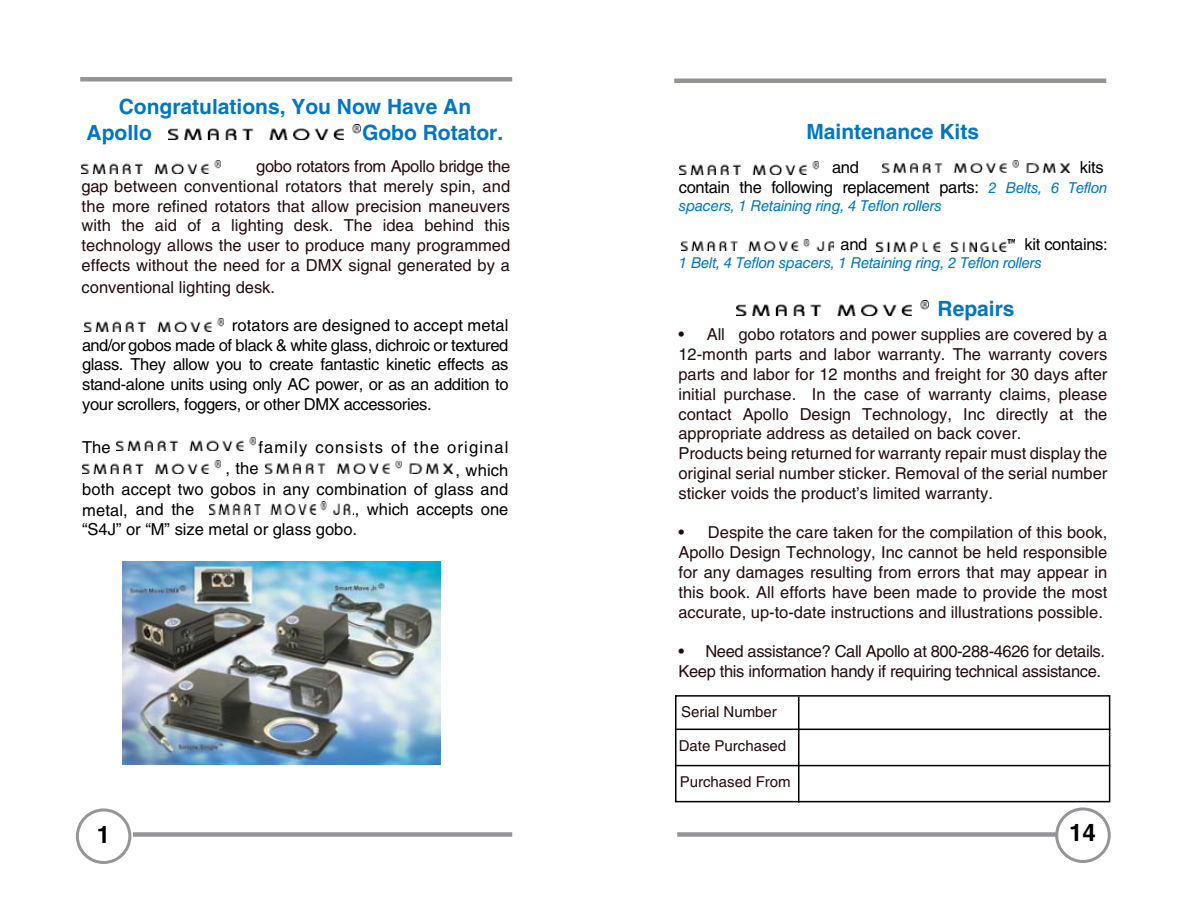
<style>
.page{position:relative;width:1188px;height:918px;background:#fff}
.page>*{position:absolute;margin:0;border:0;box-sizing:border-box;transform-origin:0 0}
.t1{font:700 24px "Helvetica LT Std";color:#000}
.t2{font:700 21px/25.2px "Helvetica LT Std";color:#0076bf}
.t3{font:16.5px/19.8px "Helvetica LT Std";color:#240c0d;text-align:justify}
.t4{font:16.5px/19.8px "Helvetica LT Std";color:#000;text-align:justify}
.t5{font:16.5px/19.8px "Helvetica LT Std";letter-spacing:-.02em;color:#240c0d}
.t6{font:16.5px/19.8px "Helvetica LT Std";letter-spacing:-.02em;color:#000;text-align:right}
.t7{font:16.5px/21px "Helvetica LT Std";letter-spacing:.07em;color:#000}
.t8{font:italic 15px "Helvetica LT Std";letter-spacing:-.02em;color:#0076bf}
.t9{font:15px "Helvetica LT Std";color:#240c0d}
.s1{font-style:italic;font-size:15px;color:#0076bf}
</style>
<div class="page">
<hr style="left:80px;top:77px;width:432px;height:4px;background:#939598">
<div style="left:674px;top:78px;width:432px;height:5px;background:#939598"></div>
<div style="left:133px;top:832px;width:379px;height:5px;background:#939598"></div>
<div style="left:677px;top:832px;width:379px;height:5px;background:#939598"></div>
<div style="left:1055px;top:807px;width:56px;height:56px;border:3px solid #939598;border-radius:50%"></div>
<div style="left:76px;top:808px;width:55px;height:56px;border:3px solid #939598;border-radius:50%"></div>
<img style="left:123px;top:562px;width:317px;height:202px">
<img style="left:168px;top:125px;width:192px;height:15px">
<img style="left:82px;top:161px;width:138px;height:13px">
<img style="left:84px;top:319px;width:139px;height:12px">
<img style="left:116px;top:438px;width:139px;height:13px">
<img style="left:82px;top:460px;width:139px;height:13px">
<img style="left:266px;top:461px;width:186px;height:12px">
<img style="left:209px;top:501px;width:144px;height:13px">
<img style="left:680px;top:162px;width:138px;height:13px">
<img style="left:883px;top:161px;width:186px;height:12px">
<img style="left:681px;top:239px;width:153px;height:11px">
<img style="left:877px;top:240px;width:138px;height:11px">
<img style="left:736px;top:300px;width:192px;height:15px">
<div style="left:675px;top:695px;width:435px;height:107px;border:2px solid #000"></div>
<hr style="left:798px;top:697px;width:2px;height:105px;background:#000">
<hr style="left:676px;top:729px;width:434px;height:1px;background:#000">
<hr style="left:676px;top:765px;width:434px;height:1px;background:#000">
<p class="t2" style="left:87px;top:94px;width:386px;text-indent:32px">Congratulations, You Now Have An<br>Apollo</p>
<p class="t2" style="left:362px;top:119px;width:143px">Gobo Rotator.</p>
<p class="t3" style="left:82px;top:156px;width:430px;text-indent:175px">gobo rotators from Apollo bridge the gap between conventional rotators that merely spin, and the more refined rotators that allow precision maneuvers with the aid of a lighting desk. The idea behind this technology allows the user to produce many programmed effects without the need for a DMX signal generated by a</p>
<p class="t3" style="left:82px;top:277px;width:195px">conventional lighting desk.</p>
<p class="t4" style="left:82px;top:315px;width:428px;text-indent:150px">rotators are designed to accept metal and/or gobos made of black &amp; white glass, dichroic or textured glass. They allow you to create fantastic kinetic effects as stand-alone units using only AC power, or as an addition to your scrollers, foggers, or other DMX accessories.</p>
<p class="t4" style="left:82px;top:437px;width:30px">The</p>
<p class="t7" style="left:226px;top:437px;width:285px;text-indent:33px">family consists of the original , the</p>
<p class="t4" style="left:82px;top:460px;width:428px;text-indent:374px">, which both accept two gobos in any combination of glass and metal, and the</p>
<p class="t4" style="left:82px;top:499px;width:428px;text-indent:273px">, which accepts one “S4J” or “M” size metal or glass gobo.</p>
<p class="t2" style="left:806px;top:119px;width:174px">Maintenance Kits</p>
<p class="t4" style="left:832px;top:157px;width:28px">and</p>
<p class="t6" style="left:679px;top:157px;width:430px">kits<br>contain the following replacement parts: <span class="s1">2 Belts, 6 Teflon</span></p>
<p class="t8" style="left:679px;top:197px;width:265px">spacers, 1 Retaining ring, 4 Teflon rollers</p>
<p class="t4" style="left:841px;top:234px;width:28px">and</p>
<p class="t6" style="left:1025px;top:234px;width:85px">kit contains:</p>
<p class="t8" style="left:679px;top:254px;width:365px">1 Belt, 4 Teflon spacers, 1 Retaining ring, 2 Teflon rollers</p>
<p class="t2" style="left:938px;top:296px;width:79px">Repairs</p>
<p class="t3" style="left:678px;top:325px;width:430px;text-align:left">• All gobo rotators and power supplies are covered by a 12-month parts and labor warranty. The warranty covers parts and labor for 12 months and freight for 30 days after initial purchase. In the case of warranty claims, please contact Apollo Design Technology, Inc directly at the appropriate address as detailed on back cover.<br>Products being returned for warranty repair must display the original serial number sticker. Removal of the serial number sticker voids the product’s limited warranty.</p>
<p class="t3" style="left:678px;top:523px;width:430px">• Despite the care taken for the compilation of this book, Apollo Design Technology, Inc cannot be held responsible for any damages resulting from errors that may appear in this book. All efforts have been made to provide the most accurate, up-to-date instructions and illustrations possible.</p>
<p class="t5" style="left:678px;top:641px;width:428px">• Need assistance? Call Apollo at 800-288-4626 for details.<br>Keep this information handy if requiring technical assistance.</p>
<p class="t9" style="left:681px;top:703px;width:97px">Serial Number</p>
<p class="t9" style="left:679px;top:737px;width:109px">Date Purchased</p>
<p class="t9" style="left:680px;top:773px;width:112px">Purchased From</p>
<h1 class="t1" style="left:97px;top:820px;width:15px">1</h1>
<h1 class="t1" style="left:1069px;top:818px;width:28px">14</h1>
</div>
